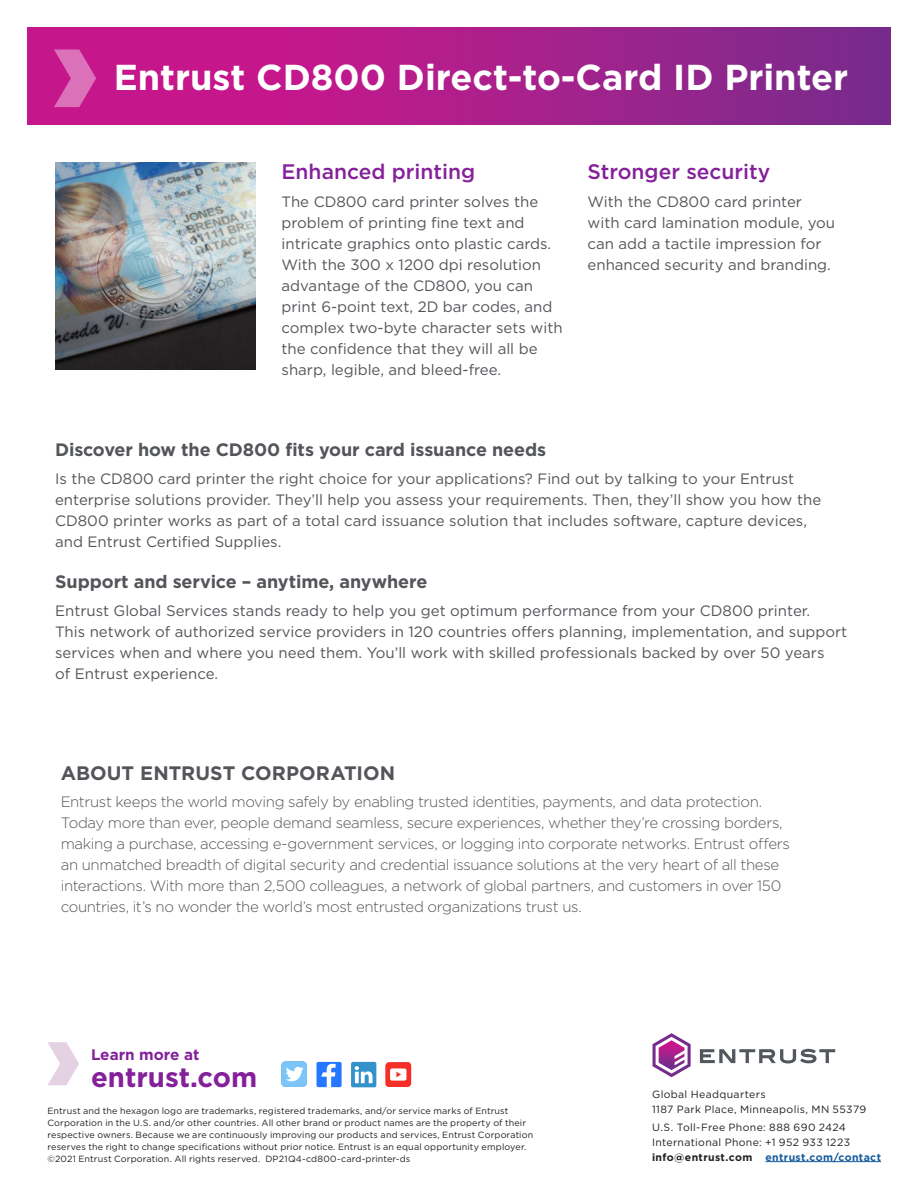
<style>
.page{position:relative;width:918px;height:1188px;background:#fff}
.page>*{position:absolute;margin:0;border:0;box-sizing:border-box;transform-origin:0 0}
.Product_Name{font:700 36px "Gotham";color:#fff}
.t1{font:700 27.6px "Gotham";color:#85209b}
.main-text{font:500 21px "Gotham";color:#85209b}
.Copy_Sub_headline{font:700 19.5px "Gotham";color:#54555a}
.Subhead{font:700 18px "Gotham";letter-spacing:-.005em;color:#54555a}
.t2{font:700 15.3px "Gotham";color:#85209b}
.main-text-2{font:15px/21px "Gotham";color:#54555a}
.About_Copy{font:300 15px/21px "Gotham";letter-spacing:-.025em;color:#54555a}
.t3{font:10.5px/15px "Gotham";letter-spacing:.035em;color:#231f20}
.Legal{font:9px/12px "Gotham";letter-spacing:.015em;color:#231f20}
.s1{font-weight:700}
.s2{font-weight:700;color:#175d9e}
</style>
<div class="page">
<svg style="left:27px;top:27px;width:864px;height:98px;background:#a91e8b"></svg>
<svg style="left:54px;top:50px;width:42px;height:57px;background:#d24da7"></svg>
<svg style="left:700px;top:1049px;width:135px;height:14px"></svg>
<svg style="left:653px;top:1033px;width:38px;height:44px"></svg>
<div style="left:317px;top:1062px;width:25px;height:25px;background:#2577ff;border-radius:2px"></div>
<svg style="left:321px;top:1064px;width:15px;height:23px"></svg>
<div style="left:351px;top:1062px;width:25px;height:25px;background:#3392cc;border-radius:2px"></div>
<svg style="left:355px;top:1066px;width:18px;height:17px"></svg>
<div style="left:282px;top:1062px;width:25px;height:25px;background:#7bc5f8;border-radius:4px"></div>
<svg style="left:286px;top:1067px;width:18px;height:15px"></svg>
<svg style="left:385px;top:1062px;width:26px;height:25px"></svg>
<svg style="left:48px;top:1042px;width:31px;height:43px"></svg>
<hr style="left:766px;top:1161px;width:115px;height:1px;background:#175d9e">
<img style="left:55px;top:162px;width:201px;height:208px">
<p class="Product_Name" style="left:114px;top:54px;width:736px">Entrust CD800 Direct-to-Card ID Printer</p>
<p class="main-text" style="left:282px;top:158px;width:195px">Enhanced printing</p>
<p class="main-text-2" style="left:282px;top:190px;width:283px">The CD800 card printer solves the problem of printing fine text and intricate graphics onto plastic cards.<br>With the 300 x 1200 dpi resolution advantage of the CD800, you can print 6-point text, 2D bar codes, and complex two-byte character sets with the confidence that they will all be sharp, legible, and bleed-free.</p>
<p class="main-text" style="left:588px;top:158px;width:184px">Stronger security</p>
<p class="main-text-2" style="left:588px;top:190px;width:249px">With the CD800 card printer with card lamination module, you can add a tactile impression for enhanced security and branding.</p>
<p class="Subhead" style="left:55px;top:438px;width:493px">Discover how the CD800 fits your card issuance needs</p>
<p class="main-text-2" style="left:55px;top:468px;width:768px">Is the CD800 card printer the right choice for your applications? Find out by talking to your Entrust enterprise solutions provider. They’ll help you assess your requirements. Then, they’ll show you how the CD800 printer works as part of a total card issuance solution that includes software, capture devices, and Entrust Certified Supplies.</p>
<p class="Subhead" style="left:55px;top:570px;width:374px">Support and service – anytime, anywhere</p>
<p class="main-text-2" style="left:55px;top:600px;width:794px">Entrust Global Services stands ready to help you get optimum performance from your CD800 printer.<br>This network of authorized service providers in 120 countries offers planning, implementation, and support services when and where you need them. You’ll work with skilled professionals backed by over 50 years<br>of Entrust experience.</p>
<p class="Copy_Sub_headline" style="left:61px;top:760px;width:336px">ABOUT ENTRUST CORPORATION</p>
<p class="About_Copy" style="left:61px;top:791px;width:731px">Entrust keeps the world moving safely by enabling trusted identities, payments, and data protection.<br>Today more than ever, people demand seamless, secure experiences, whether they’re crossing borders, making a purchase, accessing e-government services, or logging into corporate networks. Entrust offers an unmatched breadth of digital security and credential issuance solutions at the very heart of all these interactions. With more than 2,500 colleagues, a network of global partners, and customers in over 150 countries, it’s no wonder the world’s most entrusted organizations trust us.</p>
<p class="t2" style="left:91px;top:1044px;width:110px">Learn more at</p>
<p class="t1" style="left:91px;top:1059px;width:168px">entrust.com</p>
<p class="Legal" style="left:48px;top:1105px;width:487px">Entrust and the hexagon logo are trademarks, registered trademarks, and/or service marks of Entrust Corporation in the U.S. and/or other countries. All other brand or product names are the property of their respective owners. Because we are continuously improving our products and services, Entrust Corporation reserves the right to change specifications without prior notice. Entrust is an equal opportunity employer. ©2021 Entrust Corporation. All rights reserved. DP21Q4-cd800-card-printer-ds</p>
<p class="t3" style="left:652px;top:1086px;width:216px">Global Headquarters<br>1187 Park Place, Minneapolis, MN 55379</p>
<p class="t3" style="left:652px;top:1119px;width:230px">U.S. Toll-Free Phone: 888 690 2424<br>International Phone: +1 952 933 1223 <span class="s1">info@entrust.com</span> <span class="s2">entrust.com/contact</span></p>
</div>
